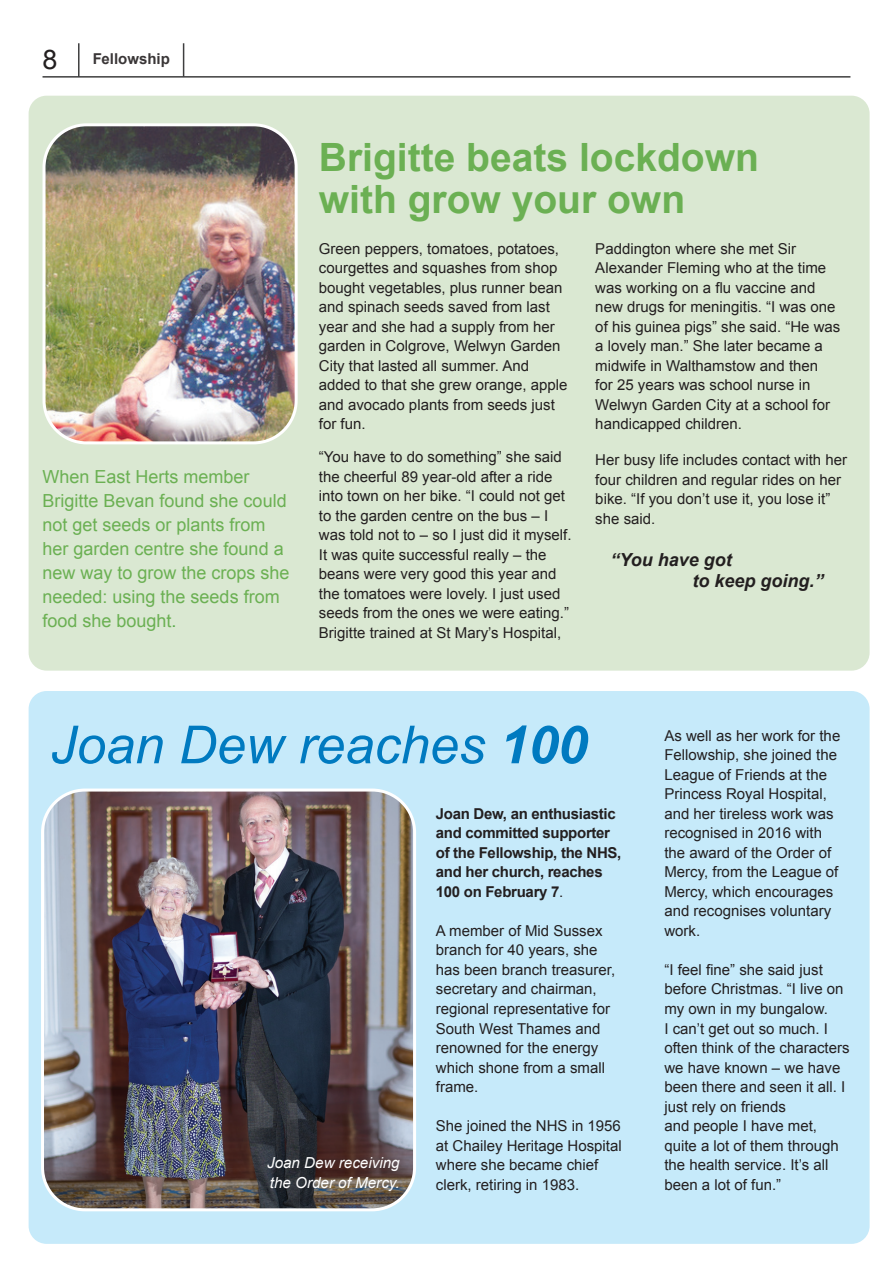
<style>
.page{position:relative;width:893px;height:1263px;background:#fff}
.page>*{position:absolute;margin:0;border:0;box-sizing:border-box;transform-origin:0 0}
.Main_Paragraph{font:italic 52.5px "Arial";color:#007ac0}
.Main_Paragraph-2{font:700 39px "Arial";color:#6bb053}
.t1{font:27px "Arial";color:#231f20}
.Main_Paragraph-3{font:18px/24px "Arial";color:#6bb053}
.Main_Paragraph-4{font:italic 700 18px "Arial";color:#231f20}
.Main_Paragraph-5{font:italic 15.15px "Arial";color:#fff}
.Main_Paragraph-6{font:15px/19.5px "Arial";color:#231f20}
.Main_Paragraph-7{font:700 15px/19.5px "Arial";letter-spacing:-.02em;color:#231f20}
.Main_Paragraph-8{font:700 15px "Arial";color:#231f20}
.s1{color:#54aa46}
.s2{font-weight:700}
.s3{font-weight:400}
</style>
<div class="page">
<hr style="left:78px;top:43px;width:2px;height:34px;background:#3e3e3f">
<hr style="left:183px;top:43px;width:1px;height:34px;background:#3e3e3f">
<hr style="left:43px;top:76px;width:807px;height:2px;background:#3e3e3f">
<div style="left:29px;top:96px;width:841px;height:575px;background:#dae8d2;border-radius:18px"></div>
<div style="left:29px;top:691px;width:841px;height:553px;background:#c6eafa;border-radius:18px"></div>
<img style="left:44px;top:127px;width:250px;height:316px">
<div style="left:43px;top:123px;width:255px;height:321px;border:3px solid #fff;border-radius:43px"></div>
<img style="left:45px;top:792px;width:367px;height:418px">
<div style="left:41px;top:788px;width:375px;height:423px;border:3px solid #fff;border-radius:43px"></div>
<h3 class="t1" style="left:43px;top:41px;width:17px">8</h3>
<p class="Main_Paragraph-8" style="left:92px;top:49px;width:79px">Fellowship</p>
<p class="Main_Paragraph-3" style="left:43px;top:465px;width:249px">When East Herts member<br>Brigitte Bevan found she could not get seeds or plants from her garden centre she found a new way to grow the crops she needed: using the seeds from food she bought<span class="s1">.</span></p>
<p class="Main_Paragraph-2" style="left:319px;top:132px;width:441px">Brigitte beats lockdown</p>
<p class="Main_Paragraph-2" style="left:319px;top:174px;width:368px">with grow your own</p>
<p class="Main_Paragraph-6" style="left:319px;top:239px;width:250px">Green peppers, tomatoes, potatoes, courgettes and squashes from shop bought vegetables, plus runner bean and spinach seeds saved from last year and she had a supply from her garden in Colgrove, Welwyn Garden<br>City that lasted all summer. And added to that she grew orange, apple and avocado plants from seeds just for fun.</p>
<p class="Main_Paragraph-6" style="left:319px;top:448px;width:254px">“You have to do something” she said the cheerful 89 year-old after a ride into town on her bike. “I could not get to the garden centre on the bus – I was told not to – so I just did it myself.<br>It was quite successful really – the beans were very good this year and the tomatoes were lovely. I just used seeds from the ones we were eating.”</p>
<p class="Main_Paragraph-6" style="left:319px;top:623px;width:244px">Brigitte trained at St Mary’s Hospital,</p>
<p class="Main_Paragraph-6" style="left:595px;top:239px;width:247px">Paddington where she met Sir<br>Alexander Fleming who at the time was working on a flu vaccine and new drugs for meningitis. “I was one of his guinea pigs” she said. “He was a lovely man.” She later became a midwife in Walthamstow and then<br>for 25 years was school nurse in<br>Welwyn Garden City at a school for handicapped children.</p>
<p class="Main_Paragraph-6" style="left:595px;top:451px;width:253px">Her busy life includes contact with her four children and regular rides on her bike. “If you don’t use it, you lose it” she said.</p>
<p class="Main_Paragraph-4" style="left:610px;top:548px;width:123px">“You have got</p>
<p class="Main_Paragraph-4" style="left:692px;top:569px;width:133px">to keep going.”</p>
<p class="Main_Paragraph" style="left:50px;top:711px;width:538px">Joan Dew reaches <span class="s2">100</span></p>
<p class="Main_Paragraph-5" style="left:267px;top:1153px;width:134px">Joan Dew receiving</p>
<p class="Main_Paragraph-5" style="left:270px;top:1172px;width:131px">the Order of Mercy.</p>
<p class="Main_Paragraph-7" style="left:436px;top:804px;width:187px">Joan Dew, an enthusiastic and committed supporter of the Fellowship, the NHS, and her church, reaches<br>100 on February 7<span class="s3">.</span></p>
<p class="Main_Paragraph-6" style="left:436px;top:921px;width:181px">A member of Mid Sussex branch for 40 years, she has been branch treasurer, secretary and chairman, regional representative for<br>South West Thames and renowned for the energy which shone from a small frame.</p>
<p class="Main_Paragraph-6" style="left:436px;top:1116px;width:187px">She joined the NHS in 1956 at Chailey Heritage Hospital where she became chief clerk, retiring in 1983.</p>
<p class="Main_Paragraph-6" style="left:664px;top:726px;width:177px">As well as her work for the<br>Fellowship, she joined the<br>League of Friends at the<br>Princess Royal Hospital,</p>
<p class="Main_Paragraph-6" style="left:664px;top:804px;width:175px">and her tireless work was recognised in 2016 with the award of the Order of<br>Mercy, from the League of<br>Mercy, which encourages and recognises voluntary work.</p>
<p class="Main_Paragraph-6" style="left:664px;top:960px;width:187px">“I feel fine” she said just before Christmas. “I live on my own in my bungalow.<br>I can’t get out so much. I often think of the characters we have known – we have been there and seen it all. I just rely on friends</p>
<p class="Main_Paragraph-6" style="left:664px;top:1116px;width:176px">and people I have met, quite a lot of them through the health service. It’s all been a lot of fun.”</p>
</div>
